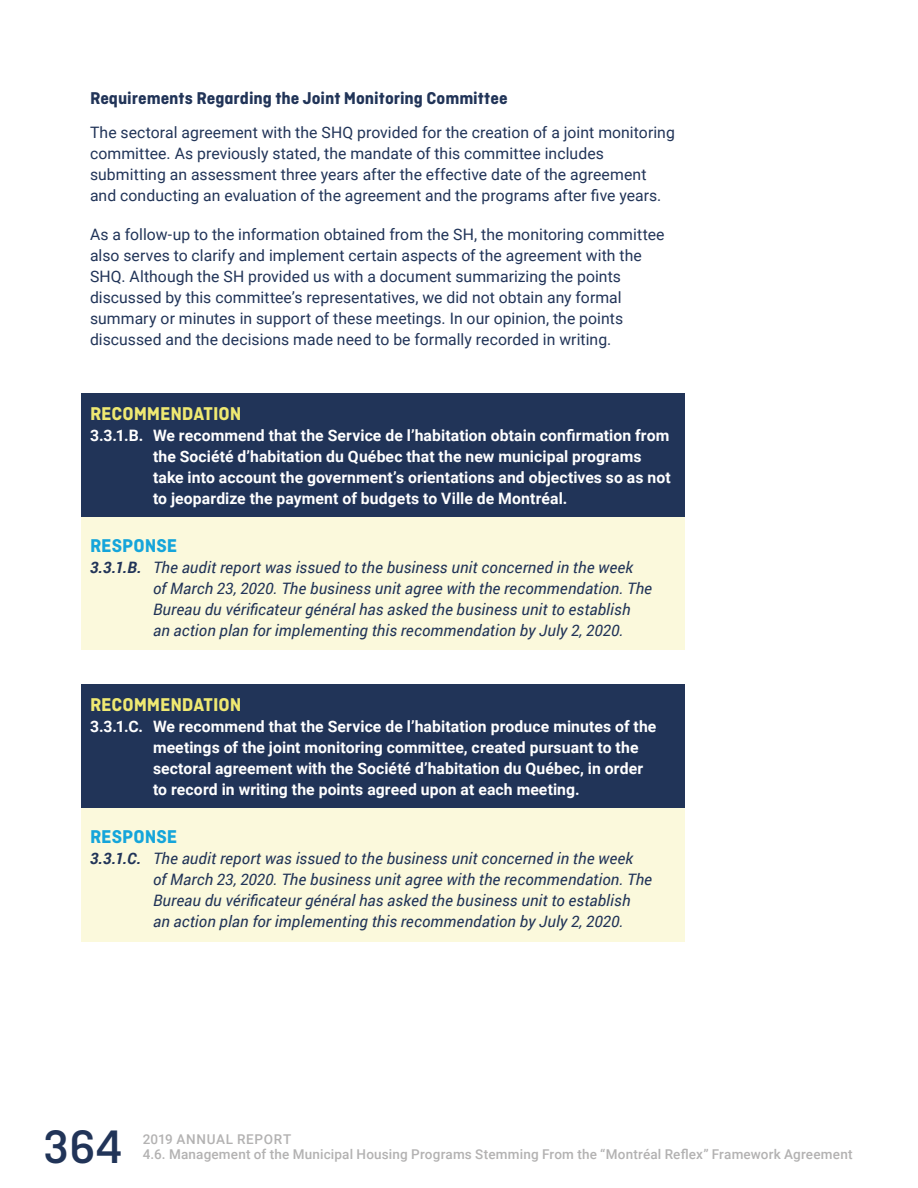
<style>
.page{position:relative;width:918px;height:1188px;background:#fff}
.page>*{position:absolute;margin:0;border:0;box-sizing:border-box;transform-origin:0 0}
.t1{font:500 49.5px "Ciutadella";color:#213458}
.t2{font:700 19.5px "Ciutadella";letter-spacing:-.005em;color:#efe972}
.t3{font:700 19.5px "Ciutadella";color:#15a5da}
.t4{font:700 18px "Ciutadella";color:#213458}
.t5{font:15.75px/21px "Roboto";letter-spacing:.005em;color:#213458}
.t6{font:italic 15.75px/21px "Roboto";letter-spacing:.005em;color:#213458}
.t7{font:700 15.75px/21px "Roboto";letter-spacing:.005em;color:#fff}
.t8{font:500 13.5px "Roboto";letter-spacing:.015em;color:#b3b2b2}
.t9{font:500 13.5px "Roboto";letter-spacing:.055em;color:#b3b2b2}
.s1{font-weight:700}
</style>
<div class="page">
<div style="left:81px;top:516px;width:604px;height:133px;background:#fbf9dc"></div>
<div style="left:81px;top:808px;width:604px;height:133px;background:#fbf9dc"></div>
<div style="left:81px;top:393px;width:604px;height:124px;background:#213458"></div>
<div style="left:81px;top:684px;width:604px;height:124px;background:#213458"></div>
<p class="t4" style="left:90px;top:87px;width:419px">Requirements Regarding the Joint Monitoring Committee</p>
<p class="t5" style="left:90px;top:121px;width:586px">The sectoral agreement with the SHQ provided for the creation of a joint monitoring committee. As previously stated, the mandate of this committee includes submitting an assessment three years after the effective date of the agreement and conducting an evaluation of the agreement and the programs after five years.</p>
<p class="t5" style="left:90px;top:223px;width:576px">As a follow-up to the information obtained from the SH, the monitoring committee also serves to clarify and implement certain aspects of the agreement with the SHQ. Although the SH provided us with a document summarizing the points discussed by this committee’s representatives, we did not obtain any formal summary or minutes in support of these meetings. In our opinion, the points discussed and the decisions made need to be formally recorded in writing.</p>
<p class="t2" style="left:90px;top:402px;width:153px">RECOMMENDATION</p>
<p class="t7" style="left:153px;top:424px;width:519px;text-indent:-63px">3.3.1.B. We recommend that the Service de l’habitation obtain confirmation from the Société d’habitation du Québec that the new municipal programs take into account the government’s orientations and objectives so as not to jeopardize the payment of budgets to Ville de Montréal.</p>
<p class="t3" style="left:90px;top:534px;width:89px">RESPONSE</p>
<p class="t6" style="left:153px;top:556px;width:501px;text-indent:-63px"><span class="s1">3.3.1.B.</span> The audit report was issued to the business unit concerned in the week<br>of March 23, 2020. The business unit agree with the recommendation. The Bureau du vérificateur général has asked the business unit to establish<br>an action plan for implementing this recommendation by July 2, 2020.</p>
<p class="t2" style="left:90px;top:693px;width:153px">RECOMMENDATION</p>
<p class="t7" style="left:153px;top:715px;width:505px;text-indent:-63px">3.3.1.C. We recommend that the Service de l’habitation produce minutes of the meetings of the joint monitoring committee, created pursuant to the sectoral agreement with the Société d’habitation du Québec, in order to record in writing the points agreed upon at each meeting.</p>
<p class="t3" style="left:90px;top:825px;width:89px">RESPONSE</p>
<p class="t6" style="left:153px;top:847px;width:501px;text-indent:-63px"><span class="s1">3.3.1.C.</span> The audit report was issued to the business unit concerned in the week<br>of March 23, 2020. The business unit agree with the recommendation. The Bureau du vérificateur général has asked the business unit to establish<br>an action plan for implementing this recommendation by July 2, 2020.</p>
<h1 class="t1" style="left:43px;top:1119px;width:81px">364</h1>
<p class="t9" style="left:143px;top:1129px;width:150px">2019 ANNUAL REPORT</p>
<p class="t8" style="left:143px;top:1144px;width:711px">4.6. Management of the Municipal Housing Programs Stemming From the “Montréal Reflex” Framework Agreement</p>
</div>
